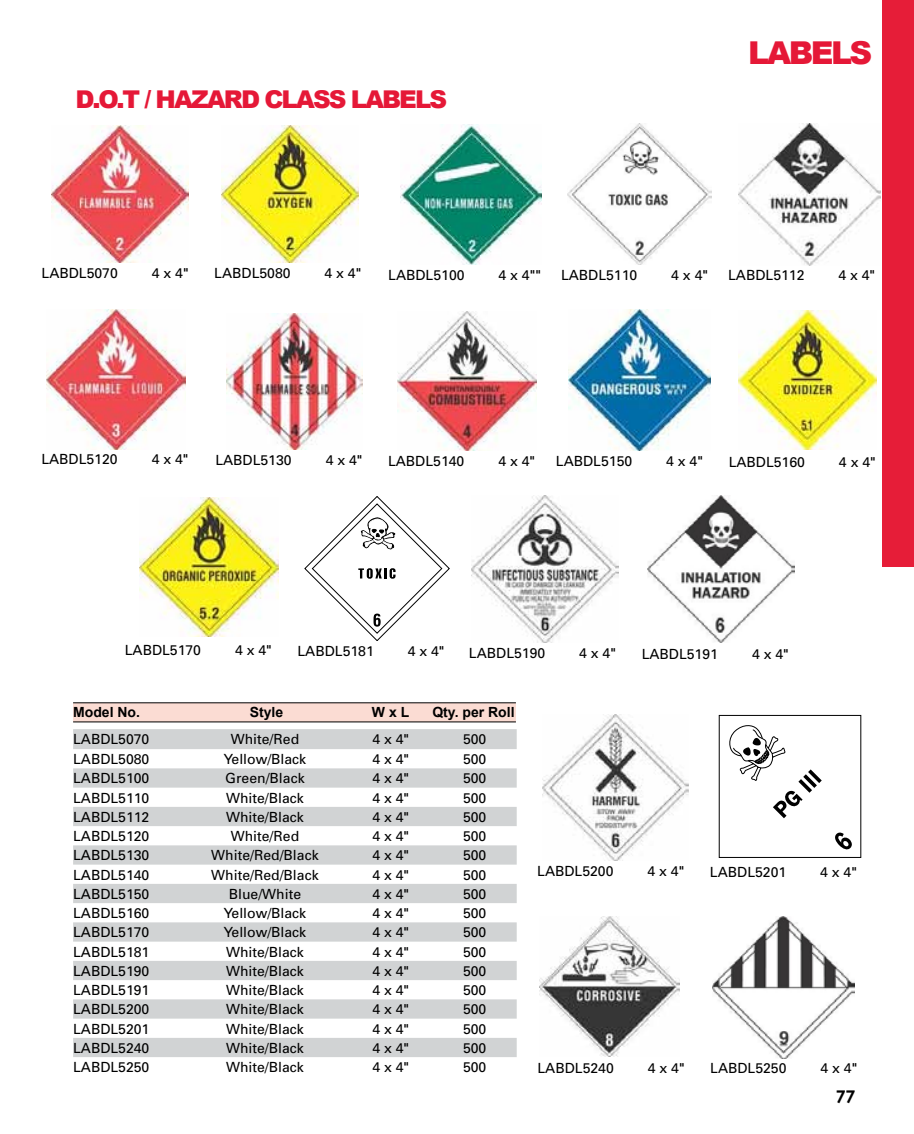
<style>
.page{position:relative;width:914px;height:1134px;background:#fff}
.page>*{position:absolute;margin:0;border:0;box-sizing:border-box;transform-origin:0 0}
.t1{font:900 31.5px "Arial";letter-spacing:-.08em;color:#e51837}
.t2{font:900 24.5px "Arial";letter-spacing:-.08em;color:#e51837}
.t3{font:700 17.5px "Century Gothic";color:#000}
.t4{font:14px "Univers";color:#000}
.t5{font:700 14px "Arial";color:#000}
</style>
<div class="page">
<div style="left:882px;top:0;width:32px;height:567px;background:#e61d38"></div>
<svg style="left:73px;top:729px;width:443px;height:328px;fill:#d1d3d4"></svg>
<div style="left:73px;top:703px;width:443px;height:19px;background:#fbdcd3"></div>
<hr style="left:73px;top:703px;width:443px;height:1px;background:#000">
<hr style="left:73px;top:722px;width:443px;height:1px;background:#000">
<svg style="left:304px;top:496px;width:146px;height:145px"></svg>
<img style="left:51px;top:126px;width:137px;height:137px">
<img style="left:221px;top:126px;width:138px;height:137px">
<img style="left:400px;top:124px;width:141px;height:141px">
<img style="left:567px;top:123px;width:144px;height:142px">
<img style="left:738px;top:123px;width:142px;height:143px">
<img style="left:47px;top:310px;width:139px;height:139px">
<img style="left:226px;top:313px;width:136px;height:136px">
<img style="left:397px;top:312px;width:139px;height:138px">
<img style="left:568px;top:309px;width:142px;height:142px">
<img style="left:738px;top:311px;width:138px;height:138px">
<img style="left:140px;top:498px;width:138px;height:138px">
<img style="left:471px;top:496px;width:147px;height:147px">
<img style="left:648px;top:496px;width:146px;height:146px">
<svg style="left:835px;top:832px;width:17px;height:18px"></svg>
<svg style="left:729px;top:725px;width:92px;height:93px"></svg>
<div style="left:719px;top:715px;width:142px;height:143px;border:1px solid #000"></div>
<img style="left:542px;top:715px;width:146px;height:146px">
<img style="left:539px;top:916px;width:140px;height:141px">
<img style="left:712px;top:916px;width:142px;height:142px">
<h2 class="t2" style="left:76px;top:81px;width:373px">D.O.T / HAZARD CLASS LABELS</h2>
<h1 class="t1" style="left:748px;top:30px;width:125px">LABELS</h1>
<p class="t4" style="left:42px;top:265px;width:78px">LABDL5070</p>
<p class="t4" style="left:152px;top:265px;width:38px">4 x 4"</p>
<p class="t4" style="left:214px;top:265px;width:78px">LABDL5080</p>
<p class="t4" style="left:324px;top:265px;width:38px">4 x 4"</p>
<p class="t4" style="left:388px;top:266px;width:78px">LABDL5100</p>
<p class="t4" style="left:498px;top:266px;width:44px">4 x 4""</p>
<p class="t4" style="left:561px;top:267px;width:78px">LABDL5110</p>
<p class="t4" style="left:671px;top:267px;width:38px">4 x 4"</p>
<p class="t4" style="left:728px;top:267px;width:78px">LABDL5112</p>
<p class="t4" style="left:838px;top:267px;width:38px">4 x 4"</p>
<p class="t4" style="left:41px;top:451px;width:78px">LABDL5120</p>
<p class="t4" style="left:152px;top:451px;width:38px">4 x 4"</p>
<p class="t4" style="left:215px;top:452px;width:78px">LABDL5130</p>
<p class="t4" style="left:326px;top:452px;width:38px">4 x 4"</p>
<p class="t4" style="left:388px;top:453px;width:78px">LABDL5140</p>
<p class="t4" style="left:498px;top:453px;width:38px">4 x 4"</p>
<p class="t4" style="left:728px;top:454px;width:78px">LABDL5160</p>
<p class="t4" style="left:839px;top:454px;width:38px">4 x 4"</p>
<p class="t4" style="left:556px;top:453px;width:78px">LABDL5150</p>
<p class="t4" style="left:666px;top:453px;width:38px">4 x 4"</p>
<p class="t4" style="left:125px;top:642px;width:78px">LABDL5170</p>
<p class="t4" style="left:235px;top:642px;width:38px">4 x 4"</p>
<p class="t4" style="left:297px;top:643px;width:78px">LABDL5181</p>
<p class="t4" style="left:408px;top:643px;width:38px">4 x 4"</p>
<p class="t4" style="left:469px;top:645px;width:78px">LABDL5190</p>
<p class="t4" style="left:579px;top:645px;width:38px">4 x 4"</p>
<p class="t4" style="left:641px;top:646px;width:78px">LABDL5191</p>
<p class="t4" style="left:752px;top:646px;width:38px">4 x 4"</p>
<p class="t5" style="left:73px;top:703px;width:68px">Model No.</p>
<p class="t5" style="left:250px;top:703px;width:35px">Style</p>
<p class="t5" style="left:372px;top:703px;width:39px">W x L</p>
<p class="t5" style="left:432px;top:703px;width:84px">Qty. per Roll</p>
<p class="t4" style="left:73px;top:731px;width:78px">LABDL5070</p>
<p class="t4" style="left:231px;top:731px;width:70px">White/Red</p>
<p class="t4" style="left:372px;top:731px;width:38px">4 x 4"</p>
<p class="t4" style="left:463px;top:731px;width:25px">500</p>
<p class="t4" style="left:73px;top:751px;width:78px">LABDL5080</p>
<p class="t4" style="left:224px;top:751px;width:84px">Yellow/Black</p>
<p class="t4" style="left:372px;top:751px;width:38px">4 x 4"</p>
<p class="t4" style="left:463px;top:751px;width:25px">500</p>
<p class="t4" style="left:73px;top:770px;width:78px">LABDL5100</p>
<p class="t4" style="left:225px;top:770px;width:81px">Green/Black</p>
<p class="t4" style="left:372px;top:770px;width:38px">4 x 4"</p>
<p class="t4" style="left:463px;top:770px;width:25px">500</p>
<p class="t4" style="left:73px;top:789px;width:78px">LABDL5110</p>
<p class="t4" style="left:226px;top:789px;width:79px">White/Black</p>
<p class="t4" style="left:372px;top:789px;width:38px">4 x 4"</p>
<p class="t4" style="left:463px;top:789px;width:25px">500</p>
<p class="t4" style="left:73px;top:809px;width:78px">LABDL5112</p>
<p class="t4" style="left:226px;top:809px;width:79px">White/Black</p>
<p class="t4" style="left:372px;top:809px;width:38px">4 x 4"</p>
<p class="t4" style="left:463px;top:809px;width:25px">500</p>
<p class="t4" style="left:73px;top:828px;width:78px">LABDL5120</p>
<p class="t4" style="left:231px;top:828px;width:70px">White/Red</p>
<p class="t4" style="left:372px;top:828px;width:38px">4 x 4"</p>
<p class="t4" style="left:463px;top:828px;width:25px">500</p>
<p class="t4" style="left:73px;top:847px;width:78px">LABDL5130</p>
<p class="t4" style="left:211px;top:847px;width:109px">White/Red/Black</p>
<p class="t4" style="left:372px;top:847px;width:38px">4 x 4"</p>
<p class="t4" style="left:463px;top:847px;width:25px">500</p>
<p class="t4" style="left:73px;top:866px;width:78px">LABDL5140</p>
<p class="t4" style="left:211px;top:866px;width:109px">White/Red/Black</p>
<p class="t4" style="left:372px;top:866px;width:38px">4 x 4"</p>
<p class="t4" style="left:463px;top:866px;width:25px">500</p>
<p class="t4" style="left:73px;top:886px;width:78px">LABDL5150</p>
<p class="t4" style="left:229px;top:886px;width:74px">Blue/White</p>
<p class="t4" style="left:372px;top:886px;width:38px">4 x 4"</p>
<p class="t4" style="left:463px;top:886px;width:25px">500</p>
<p class="t4" style="left:73px;top:905px;width:78px">LABDL5160</p>
<p class="t4" style="left:224px;top:905px;width:84px">Yellow/Black</p>
<p class="t4" style="left:372px;top:905px;width:38px">4 x 4"</p>
<p class="t4" style="left:463px;top:905px;width:25px">500</p>
<p class="t4" style="left:73px;top:924px;width:78px">LABDL5170</p>
<p class="t4" style="left:224px;top:924px;width:84px">Yellow/Black</p>
<p class="t4" style="left:372px;top:924px;width:38px">4 x 4"</p>
<p class="t4" style="left:463px;top:924px;width:25px">500</p>
<p class="t4" style="left:73px;top:943px;width:78px">LABDL5181</p>
<p class="t4" style="left:226px;top:943px;width:79px">White/Black</p>
<p class="t4" style="left:372px;top:943px;width:38px">4 x 4"</p>
<p class="t4" style="left:463px;top:943px;width:25px">500</p>
<p class="t4" style="left:73px;top:963px;width:78px">LABDL5190</p>
<p class="t4" style="left:226px;top:963px;width:79px">White/Black</p>
<p class="t4" style="left:372px;top:963px;width:38px">4 x 4"</p>
<p class="t4" style="left:463px;top:963px;width:25px">500</p>
<p class="t4" style="left:73px;top:982px;width:78px">LABDL5191</p>
<p class="t4" style="left:226px;top:982px;width:79px">White/Black</p>
<p class="t4" style="left:372px;top:982px;width:38px">4 x 4"</p>
<p class="t4" style="left:463px;top:982px;width:25px">500</p>
<p class="t4" style="left:73px;top:1001px;width:78px">LABDL5200</p>
<p class="t4" style="left:226px;top:1001px;width:79px">White/Black</p>
<p class="t4" style="left:372px;top:1001px;width:38px">4 x 4"</p>
<p class="t4" style="left:463px;top:1001px;width:25px">500</p>
<p class="t4" style="left:73px;top:1020px;width:78px">LABDL5201</p>
<p class="t4" style="left:226px;top:1020px;width:79px">White/Black</p>
<p class="t4" style="left:372px;top:1020px;width:38px">4 x 4"</p>
<p class="t4" style="left:463px;top:1020px;width:25px">500</p>
<p class="t4" style="left:73px;top:1040px;width:78px">LABDL5240</p>
<p class="t4" style="left:226px;top:1040px;width:79px">White/Black</p>
<p class="t4" style="left:372px;top:1040px;width:38px">4 x 4"</p>
<p class="t4" style="left:463px;top:1040px;width:25px">500</p>
<p class="t4" style="left:73px;top:1059px;width:78px">LABDL5250</p>
<p class="t4" style="left:226px;top:1059px;width:79px">White/Black</p>
<p class="t4" style="left:372px;top:1059px;width:38px">4 x 4"</p>
<p class="t4" style="left:463px;top:1059px;width:25px">500</p>
<p class="t4" style="left:537px;top:863px;width:78px">LABDL5200</p>
<p class="t4" style="left:647px;top:863px;width:38px">4 x 4"</p>
<p class="t4" style="left:710px;top:864px;width:78px">LABDL5201</p>
<p class="t4" style="left:820px;top:864px;width:38px">4 x 4"</p>
<p class="t4" style="left:537px;top:1060px;width:78px">LABDL5240</p>
<p class="t4" style="left:648px;top:1060px;width:38px">4 x 4"</p>
<p class="t4" style="left:710px;top:1060px;width:78px">LABDL5250</p>
<p class="t4" style="left:820px;top:1060px;width:38px">4 x 4"</p>
<p class="t3" style="left:835px;top:1086px;width:21px">77</p>
</div>
